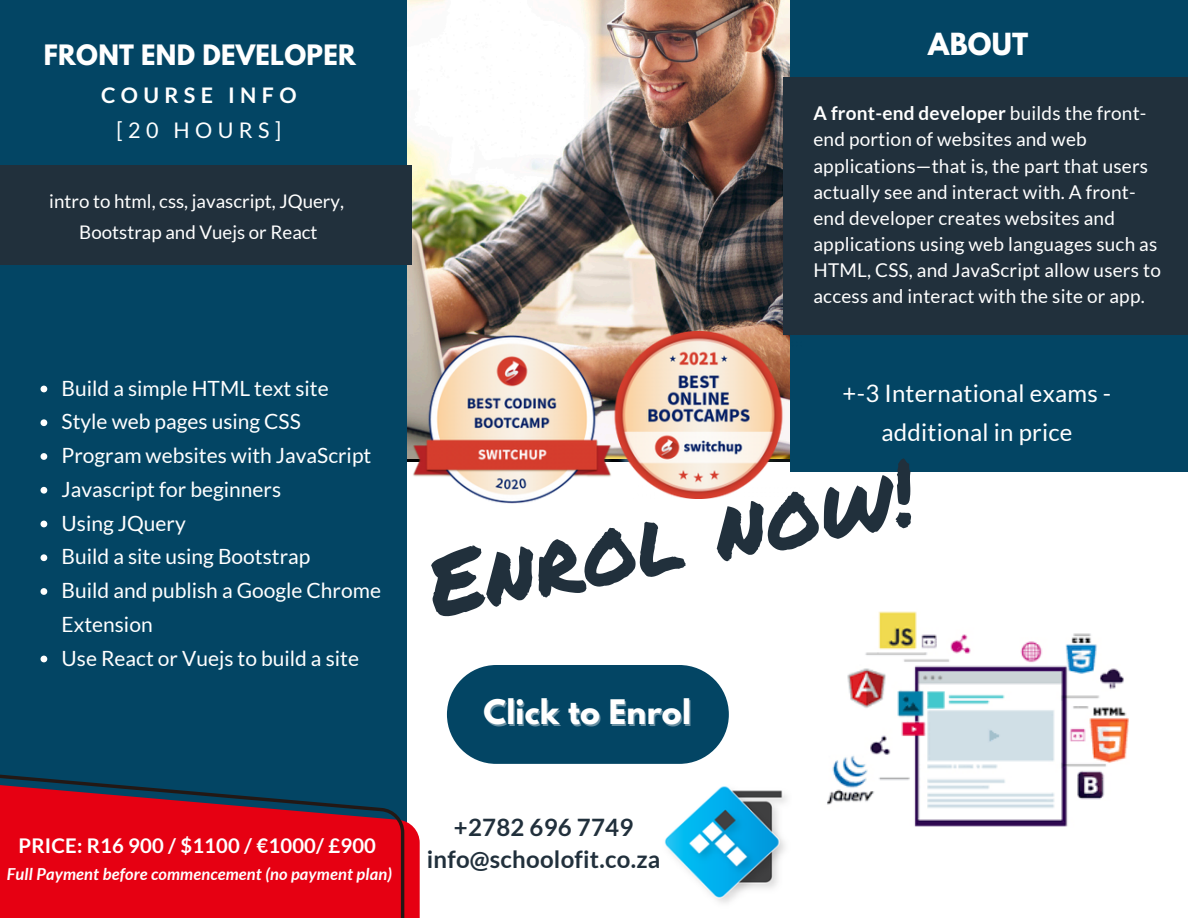
<style>
.page{position:relative;width:1188px;height:918px;background:#fff}
.page>*{position:absolute;margin:0;border:0;box-sizing:border-box;transform-origin:0 0}
.t1{font:89.1px "Permanent Marker";color:#21303c}
.t2{font:700 30px "League Spartan";letter-spacing:.01em;color:#fff}
.t3{font:700 27px "League Spartan";letter-spacing:.01em;color:#fff}
.t4{font:700 24.9px "League Spartan";letter-spacing:.01em;color:#fff}
.t5{font:24px/38.2px "Lato";letter-spacing:.01em;color:#fff;text-align:center}
.t6{font:700 24px/32.7px "Lato";letter-spacing:.01em;color:#21303c;text-align:center}
.t7{font:700 21.45px/34.8px "Lato";letter-spacing:.25em;color:#fff;text-align:center}
.t8{font:21px/33.8px "Lato";color:#fff}
.t9{font:700 20.25px "Lato";letter-spacing:.01em;color:#fff}
.t10{font:19.05px/26.1px "Lato";letter-spacing:.01em;color:#fff}
.t11{font:18.75px "Lato";color:#fff}
.t12{font:italic 700 16.5px "Lato";letter-spacing:.01em;color:#fff}
.s1{font-weight:400}
.s2{font-weight:700}
</style>
<div class="page">
<img style="left:406px;top:0;width:384px;height:335px">
<img style="left:664px;top:786px;width:123px;height:117px">
<div style="left:790px;top:0;width:398px;height:472px;background:#034564"></div>
<div style="left:784px;top:77px;width:404px;height:258px;background:#21303c"></div>
<img style="left:406px;top:335px;width:188px;height:169px">
<img style="left:594px;top:332px;width:196px;height:166px">
<div style="left:447px;top:665px;width:282px;height:99px;background:#034564;border-radius:49px"></div>
<div style="left:0;top:0;width:406px;height:918px;background:#034564"></div>
<svg style="left:404px;top:782px;width:16px;height:136px;fill:#e60012"></svg>
<svg style="left:0;top:774px;width:404px;height:144px;fill:#e60012"></svg>
<div style="left:0;top:166px;width:412px;height:99px;background:#21303c"></div>
<img style="left:827px;top:611px;width:302px;height:216px">
<svg style="left:41px;top:386px;width:6px;height:6px"></svg>
<svg style="left:41px;top:419px;width:6px;height:7px"></svg>
<svg style="left:41px;top:453px;width:6px;height:7px"></svg>
<svg style="left:41px;top:487px;width:6px;height:7px"></svg>
<svg style="left:41px;top:521px;width:6px;height:6px"></svg>
<svg style="left:41px;top:554px;width:6px;height:7px"></svg>
<svg style="left:41px;top:588px;width:6px;height:7px"></svg>
<svg style="left:41px;top:656px;width:6px;height:6px"></svg>
<h5 class="t4" style="left:44px;top:42px;width:314px">FRONT END DEVELOPER</h5>
<h3 class="t7" style="left:101px;top:78px;width:197px">COURSE INFO <span class="s1">[20 HOURS]</span></h3>
<p class="t11" style="left:49px;top:190px;width:296px">intro to html, css, javascript, JQuery,</p>
<p class="t11" style="left:79px;top:220px;width:240px">Bootstrap and Vuejs or React</p>
<p class="t8" style="left:62px;top:371px;width:269px">Build a simple HTML text site</p>
<p class="t8" style="left:62px;top:404px;width:241px">Style web pages using CSS</p>
<p class="t8" style="left:62px;top:438px;width:311px">Program websites with JavaScript</p>
<p class="t8" style="left:62px;top:472px;width:221px">Javascript for beginners</p>
<p class="t8" style="left:62px;top:506px;width:126px">Using JQuery</p>
<p class="t8" style="left:62px;top:539px;width:250px">Build a site using Bootstrap</p>
<p class="t8" style="left:62px;top:573px;width:321px">Build and publish a Google Chrome<br>Extension</p>
<p class="t8" style="left:62px;top:641px;width:299px">Use React or Vuejs to build a site</p>
<h6 class="t3" style="left:928px;top:30px;width:102px">ABOUT</h6>
<p class="t10" style="left:814px;top:100px;width:349px"><span class="s2">A front-end developer</span> builds the front&shy;end portion of websites and web applications—that is, the part that users actually see and interact with. A front&shy;end developer creates websites and applications using web languages such as HTML, CSS, and JavaScript allow users to access and interact with the site or app.</p>
<p class="t5" style="left:843px;top:374px;width:270px">+-3 International exams - additional in price</p>
<h3 class="t1" style="left:416px;top:521px;width:495px;rotate:-11deg">Enrol now!</h3>
<p class="t2" style="left:484px;top:697px;width:209px">Click to Enrol</p>
<p class="t9" style="left:19px;top:833px;width:359px">PRICE: R16 900 / $1100 / €1000/ £900</p>
<p class="t12" style="left:7px;top:863px;width:387px">Full Payment before commencement (no payment plan)</p>
<p class="t6" style="left:427px;top:810px;width:235px">+2782 696 7749 info@schoolofit.co.za</p>
</div>
